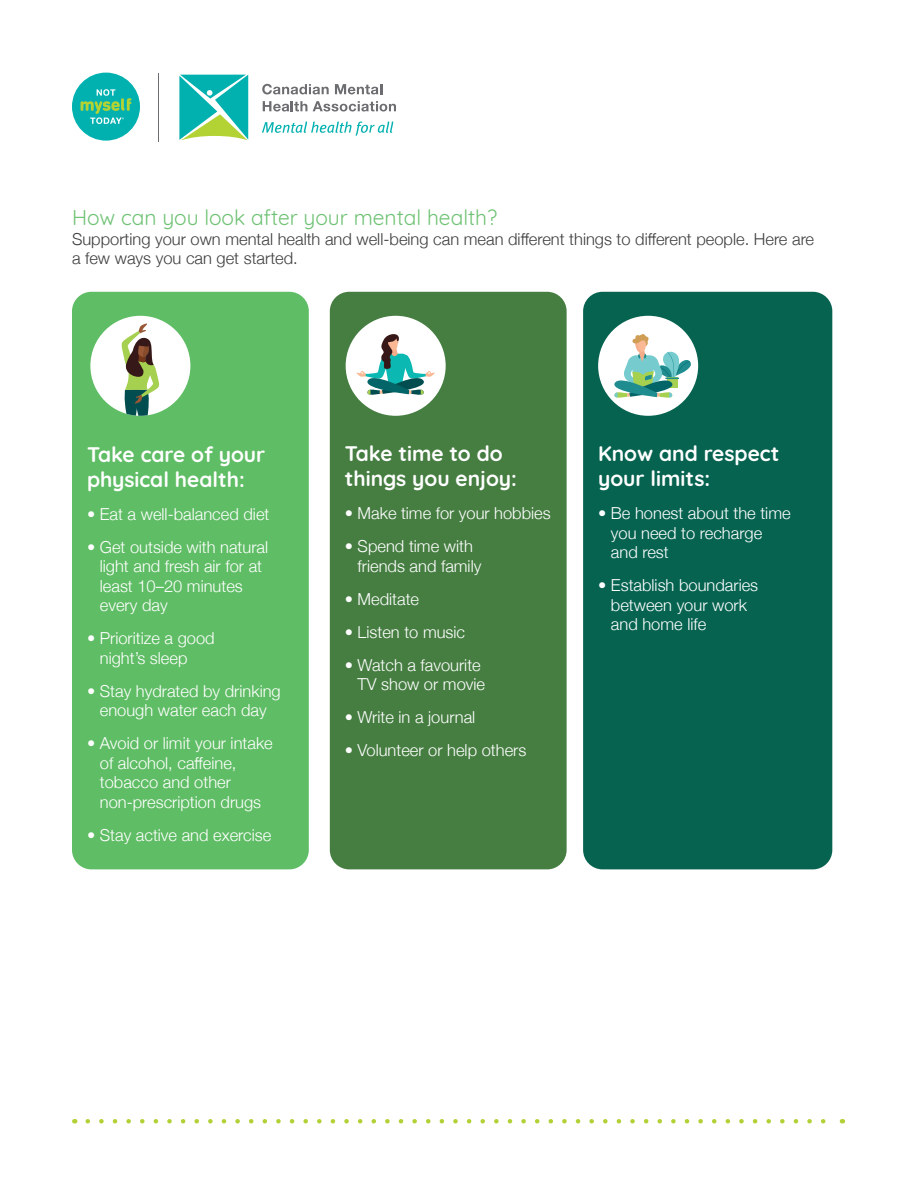
<style>
.page{position:relative;width:918px;height:1188px;background:#fff}
.page>*{position:absolute;margin:0;border:0;box-sizing:border-box;transform-origin:0 0}
.t1{font:700 21px/25.2px "Quicksand";color:#fff}
.t2{font:21px "Quicksand";color:#6fc274}
.t3{font:300 16.5px/19.5px "Helvetica Neue";color:#fff}
.t4{font:300 16.5px/19.5px "Helvetica Neue";color:#3e3e3f}
</style>
<div class="page">
<div style="left:72px;top:292px;width:237px;height:577px;background:#5fbd65;border-radius:19px"></div>
<div style="left:330px;top:292px;width:237px;height:577px;background:#467e42;border-radius:19px"></div>
<div style="left:583px;top:292px;width:249px;height:577px;background:#066350;border-radius:19px"></div>
<div style="left:90px;top:316px;width:100px;height:100px;background:#fff;border-radius:50%"></div>
<svg style="left:122px;top:323px;width:37px;height:93px"></svg>
<div style="left:346px;top:316px;width:100px;height:100px;background:#fff;border-radius:50%"></div>
<div style="left:598px;top:316px;width:100px;height:100px;background:#fff;border-radius:50%"></div>
<svg style="left:179px;top:75px;width:69px;height:65px;background:#47c3ab"></svg>
<svg style="left:262px;top:84px;width:67px;height:10px"></svg>
<svg style="left:335px;top:84px;width:47px;height:10px"></svg>
<svg style="left:263px;top:101px;width:44px;height:11px"></svg>
<svg style="left:313px;top:101px;width:83px;height:11px"></svg>
<svg style="left:262px;top:121px;width:131px;height:15px"></svg>
<hr style="left:158px;top:73px;width:1px;height:68px;background:#6c6d70">
<div style="left:72px;top:73px;width:68px;height:68px;background:#00b1b0;border-radius:50%"></div>
<svg style="left:81px;top:89px;width:50px;height:35px"></svg>
<svg style="left:88px;top:1119px;width:738px;height:5px"></svg>
<svg style="left:357px;top:334px;width:78px;height:61px"></svg>
<svg style="left:614px;top:334px;width:78px;height:64px"></svg>
<p class="t2" style="left:72px;top:201px;width:427px">How can you look after your mental health?</p>
<p class="t4" style="left:72px;top:228px;width:744px">Supporting your own mental health and well-being can mean different things to different people. Here are a few ways you can get started.</p>
<p class="t1" style="left:87px;top:440px;width:180px">Take care of your physical health:</p>
<p class="t3" style="left:87px;top:503px;width:184px">• Eat a well-balanced diet</p>
<p class="t3" style="left:100px;top:536px;width:170px;text-indent:-13px">• Get outside with natural light and fresh air for at least 10–20 minutes every day</p>
<p class="t3" style="left:100px;top:628px;width:116px;text-indent:-13px">• Prioritize a good night’s sleep</p>
<p class="t3" style="left:87px;top:680px;width:195px;text-align:center">• Stay hydrated by drinking enough water each day</p>
<p class="t3" style="left:100px;top:733px;width:174px;text-indent:-13px">• Avoid or limit your intake of alcohol, caffeine, tobacco and other non-prescription drugs</p>
<p class="t3" style="left:87px;top:824px;width:186px">• Stay active and exercise</p>
<p class="t1" style="left:345px;top:439px;width:174px">Take time to do things you enjoy:</p>
<p class="t3" style="left:345px;top:502px;width:207px">• Make time for your hobbies</p>
<p class="t3" style="left:358px;top:535px;width:125px;text-indent:-13px">• Spend time with friends and family</p>
<p class="t3" style="left:345px;top:588px;width:76px">• Meditate</p>
<p class="t3" style="left:345px;top:621px;width:122px">• Listen to music</p>
<p class="t3" style="left:345px;top:654px;width:142px;text-align:right">• Watch a favourite<br>TV show or movie</p>
<p class="t3" style="left:345px;top:706px;width:132px">• Write in a journal</p>
<p class="t3" style="left:345px;top:739px;width:183px">• Volunteer or help others</p>
<p class="t1" style="left:598px;top:439px;width:183px">Know and respect your limits:</p>
<p class="t3" style="left:611px;top:502px;width:181px;text-indent:-13px">• Be honest about the time you need to recharge and rest</p>
<p class="t3" style="left:611px;top:574px;width:149px;text-indent:-13px">• Establish boundaries between your work and home life</p>
</div>
